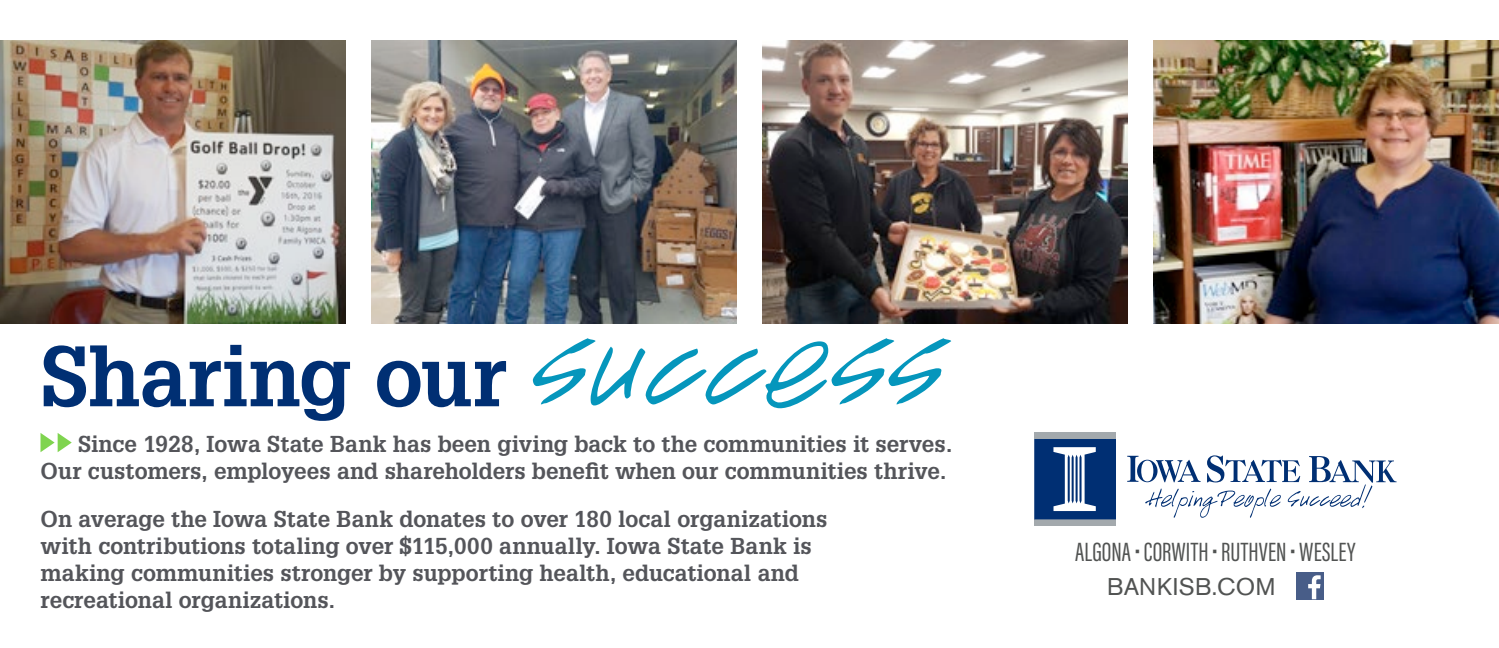
<style>
.page{position:relative;width:1499px;height:648px;background:#fff}
.page>*{position:absolute;margin:0;border:0;box-sizing:border-box;transform-origin:0 0}
.t1{font:199.58px "Handwriting";letter-spacing:-.005em;color:#0596bc}
.t2{font:700 83.48px "Glypha LT Std";letter-spacing:-.01em;color:#002f73}
.t3{font:27.22px "Acumin Pro Extra Cond";letter-spacing:.005em;color:#515352}
.t4{font:24.07px "Akzidenz Grotesk BE";letter-spacing:.02em;color:#515352}
.t5{font:700 22.5px/27px "Glypha LT Std";color:#54555a;text-align:right}
</style>
<div class="page">
<svg style="left:1127px;top:455px;width:269px;height:63px"></svg>
<div style="left:1034px;top:433px;width:82px;height:6px;background:#a3a9ad"></div>
<div style="left:1034px;top:519px;width:82px;height:7px;background:#a3a9ad"></div>
<svg style="left:1034px;top:439px;width:82px;height:80px"></svg>
<div style="left:1295px;top:572px;width:28px;height:28px;background:#485d88"></div>
<svg style="left:1308px;top:575px;width:12px;height:24px"></svg>
<img style="left:762px;top:40px;width:365px;height:284px">
<img style="left:371px;top:40px;width:365px;height:284px">
<img style="left:1154px;top:40px;width:344px;height:284px">
<img style="left:0;top:40px;width:345px;height:284px">
<svg style="left:41px;top:433px;width:31px;height:19px"></svg>
<h2 class="t2" style="left:40px;top:325px;width:467px">Sharing our</h2>
<h1 class="t1" style="left:531px;top:243px;width:416px">success</h1>
<p class="t5" style="left:40px;top:430px;width:913px">Since 1928, Iowa State Bank has been giving back to the communities it serves.<br>Our customers, employees and shareholders benefit when our communities thrive.</p>
<p class="t5" style="left:40px;top:504px;width:788px;text-align:left">On average the Iowa State Bank donates to over 180 local organizations with contributions totaling over $115,000 annually. Iowa State Bank is making communities stronger by supporting health, educational and recreational organizations.</p>
<p class="t3" style="left:1075px;top:535px;width:282px">ALGONA • CORWITH • RUTHVEN • WESLEY</p>
<p class="t4" style="left:1107px;top:573px;width:169px">BANKISB.COM</p>
</div>
